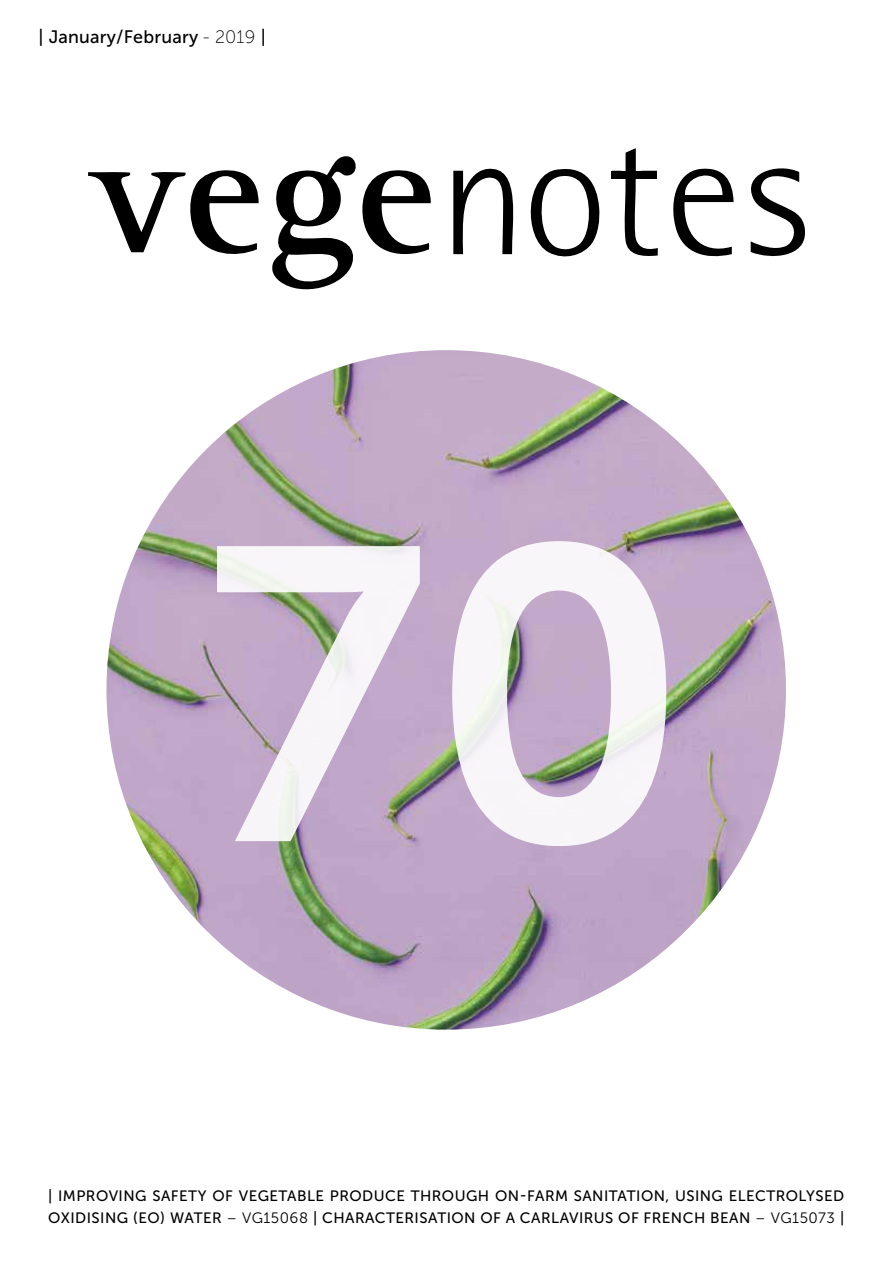
<style>
.page{position:relative;width:893px;height:1263px;background:#fff}
.page>*{position:absolute;margin:0;border:0;box-sizing:border-box;transform-origin:0 0}
.t1{font:415.5px "Museo Sans 700";color:#fff}
.t2{font:18px "Museo Sans 500";letter-spacing:.01em;color:#000}
.t3{font:15px/22.5px "Museo Sans 500";letter-spacing:.03em;color:#000}
.s1{font-family:"Museo Sans 100"}
.s2{font-family:"Museo Sans 300"}
</style>
<div class="page">
<img style="left:106px;top:350px;width:680px;height:680px;border-radius:340px">
<svg style="left:272px;top:156px;width:159px;height:134px"></svg>
<svg style="left:88px;top:170px;width:171px;height:84px"></svg>
<svg style="left:750px;top:168px;width:55px;height:89px"></svg>
<svg style="left:673px;top:168px;width:61px;height:89px"></svg>
<svg style="left:453px;top:168px;width:147px;height:89px"></svg>
<div style="left:611px;top:171px;width:46px;height:7px;background:#000"></div>
<svg style="left:612px;top:148px;width:46px;height:108px"></svg>
<p class="t2" style="left:39px;top:27px;width:229px">| January/February <span class="s1">- 2019</span> |</p>
<h1 class="t1" style="left:202px;top:466px;width:489px">70</h1>
<p class="t3" style="left:48px;top:1184px;width:798px">| IMPROVING SAFETY OF VEGETABLE PRODUCE THROUGH ON-FARM SANITATION, USING ELECTROLYSED<br>OXIDISING (EO) WATER <span class="s2">– VG15068</span> | CHARACTERISATION OF A CARLAVIRUS OF FRENCH BEAN <span class="s2">– VG15073</span> |</p>
</div>
